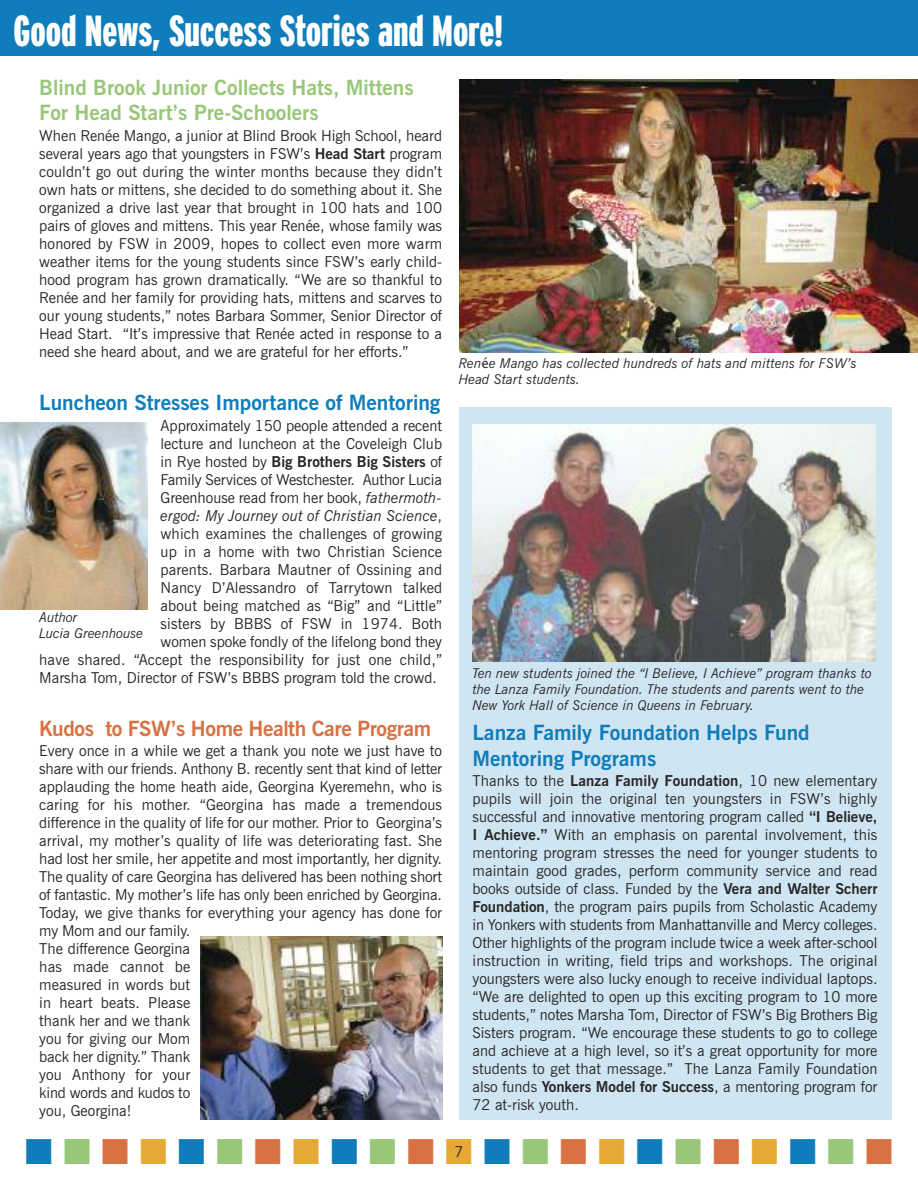
<style>
.page{position:relative;width:918px;height:1188px;background:#fff}
.page>*{position:absolute;margin:0;border:0;box-sizing:border-box;transform-origin:0 0}
.t1{font:900 extra-condensed 43.5px "Interstate";color:#fff}
.t2{font:36px "Zapf Dingbats";color:#0f7dbb}
.t3{font:700 21px/25.2px "News Gothic BT";color:#0f7dbb}
.t4{font:700 21px/25.2px "News Gothic BT";color:#99c779}
.t5{font:700 21px "News Gothic BT";letter-spacing:-.02em;color:#d87242}
.t6{font:15px/18px "News Gothic BT";color:#272627;text-align:justify}
.t7{font:italic 15px "News Gothic BT";color:#272627}
.t8{font:700 15px "News Gothic BT";color:#272627}
.t9{font:italic 13.5px/16.2px "News Gothic BT";color:#272627}
.s1{font-weight:700}
.s2{font-weight:400}
.s3{font-style:italic}
.s4{font-style:normal}
.s5{font-family:"Lucida Grande";font-style:normal}
.s6{color:#99c779}
.s7{color:#d87242}
.s8{color:#e7a935}
</style>
<div class="page">
<div style="left:459px;top:407px;width:432px;height:712px;background:#cfe5f1"></div>
<div style="left:0;top:0;width:918px;height:56px;background:#0f7dbb"></div>
<img style="left:459px;top:80px;width:459px;height:273px">
<img style="left:0;top:423px;width:147px;height:186px">
<img style="left:472px;top:425px;width:404px;height:237px">
<img style="left:201px;top:936px;width:241px;height:183px">
<h1 class="t1" style="left:14px;top:5px;width:491px">Good News, Success Stories and More!</h1>
<h3 class="t4" style="left:39px;top:77px;width:376px">Blind Brook Junior Collects Hats, Mittens<br>For Head Start’s Pre-Schoolers</h3>
<p class="t6" style="left:39px;top:128px;width:404px">When Renée Mango, a junior at Blind Brook High School, heard several years ago that youngsters in FSW’s <span class="s1">Head Start</span> program couldn’t go out during the winter months because they didn’t own hats or mittens, she decided to do something about it. She organized a drive last year that brought in 100 hats and 100 pairs of gloves and mittens. This year Renée, whose family was honored by FSW in 2009, hopes to collect even more warm weather items for the young students since FSW’s early child&shy;hood program has grown dramatically. “We are so thankful to Renée and her family for providing hats, mittens and scarves to our young students,” notes Barbara Sommer, Senior Director of Head Start. “It’s impressive that Renée acted in response to a need she heard about, and we are grateful for her efforts.”</p>
<h3 class="t3" style="left:39px;top:392px;width:403px">Luncheon Stresses Importance of Mentoring</h3>
<p class="t6" style="left:161px;top:418px;width:283px">Approximately 150 people attended a recent</p>
<p class="t6" style="left:161px;top:436px;width:283px">lecture and luncheon at the Coveleigh Club</p>
<p class="t8" style="left:161px;top:456px;width:283px"><span class="s2">in Rye hosted by</span> Big Brothers Big Sisters <span class="s2">of</span></p>
<p class="t6" style="left:161px;top:472px;width:283px">Family Services of Westchester. Author Lucia</p>
<p class="t6" style="left:161px;top:490px;width:283px">Greenhouse read from her book, <span class="s3">fathermoth-</span></p>
<p class="t7" style="left:161px;top:510px;width:283px">ergod: My Journey out of Christian Science<span class="s4">,</span></p>
<p class="t6" style="left:161px;top:526px;width:283px">which examines the challenges of growing</p>
<p class="t6" style="left:161px;top:544px;width:283px">up in a home with two Christian Science</p>
<p class="t6" style="left:161px;top:562px;width:283px">parents. Barbara Mautner of Ossining and</p>
<p class="t6" style="left:161px;top:580px;width:283px">Nancy D’Alessandro of Tarrytown talked</p>
<p class="t6" style="left:161px;top:598px;width:283px">about being matched as “Big” and “Little”</p>
<p class="t6" style="left:161px;top:616px;width:283px">sisters by BBBS of FSW in 1974. Both</p>
<p class="t6" style="left:161px;top:634px;width:283px">women spoke fondly of the lifelong bond they</p>
<p class="t6" style="left:39px;top:652px;width:404px">have shared. “Accept the responsibility for just one child,”</p>
<p class="t6" style="left:39px;top:670px;width:399px">Marsha Tom, Director of FSW’s BBBS program told the crowd.</p>
<h3 class="t5" style="left:39px;top:720px;width:394px">Kudos to FSW’s Home Health Care Program</h3>
<p class="t6" style="left:39px;top:743px;width:404px;text-align:left">Every once in a while we get a thank you note we just have to share with our friends. Anthony B. recently sent that kind of letter applauding the home heath aide, Georgina Kyeremehn, who is caring for his mother. “Georgina has made a tremendous difference in the quality of life for our mother. Prior to Georgina’s arrival, my mother’s quality of life was deteriorating fast. She had lost her smile, her appetite and most importantly, her dignity.<br>The quality of care Georgina has delivered has been nothing short of fantastic. My mother’s life has only been enriched by Georgina.<br>Today, we give thanks for everything your agency has done for my Mom and our family.<br>The difference Georgina<br>has made cannot be<br>measured in words but<br>in heart beats. Please<br>thank her and we thank<br>you for giving our Mom<br>back her dignity.” Thank<br>you Anthony for your<br>kind words and kudos to<br>you, Georgina!</p>
<p class="t9" style="left:459px;top:357px;width:399px;line-height:15.5px">Ren<span class="s5">é</span>e Mango has collected hundreds of hats and mittens for FSW’s<br>Head Start students.</p>
<p class="t9" style="left:39px;top:610px;width:105px">Author<br>Lucia Greenhouse</p>
<p class="t9" style="left:472px;top:666px;width:401px">Ten new students joined the “I Believe, I Achieve” program thanks to the Lanza Family Foundation. The students and parents went to the<br>New York Hall of Science in Queens in February.</p>
<h3 class="t3" style="left:472px;top:722px;width:339px">Lanza Family Foundation Helps Fund<br>Mentoring Programs</h3>
<p class="t6" style="left:472px;top:773px;width:407px">Thanks to the <span class="s1">Lanza Family Foundation</span>, 10 new elementary pupils will join the original ten youngsters in FSW’s highly successful and innovative mentoring program called <span class="s1">“I Believe, I Achieve.”</span> With an emphasis on parental involvement, this mentoring program stresses the need for younger students to maintain good grades, perform community service and read books outside of class. Funded by the <span class="s1">Vera and Walter Scherr Foundation</span>, the program pairs pupils from Scholastic Academy in Yonkers with students from Manhattanville and Mercy colleges.<br>Other highlights of the program include twice a week after-school instruction in writing, field trips and workshops. The original youngsters were also lucky enough to receive individual laptops. “We are delighted to open up this exciting program to 10 more students,” notes Marsha Tom, Director of FSW’s Big Brothers Big Sisters program. “We encourage these students to go to college and achieve at a high level, so it’s a great opportunity for more students to get that message.” The Lanza Family Foundation also funds <span class="s1">Yonkers Model for Success</span>, a mentoring program for 72 at-risk youth.</p>
<h2 class="t2" style="left:25px;top:1130px;width:869px">■<span class="s6">■</span><span class="s7">■</span><span class="s8">■</span>■<span class="s6">■</span><span class="s7">■</span><span class="s8">■</span>■<span class="s6">■</span><span class="s7">■</span><span class="s8">■</span>■<span class="s6">■</span><span class="s7">■</span><span class="s8">■</span>■<span class="s6">■</span><span class="s7">■</span><span class="s8">■</span>■<span class="s6">■</span><span class="s7">■</span></h2>
<p class="t6" style="left:454px;top:1144px;width:11px">7</p>
</div>
